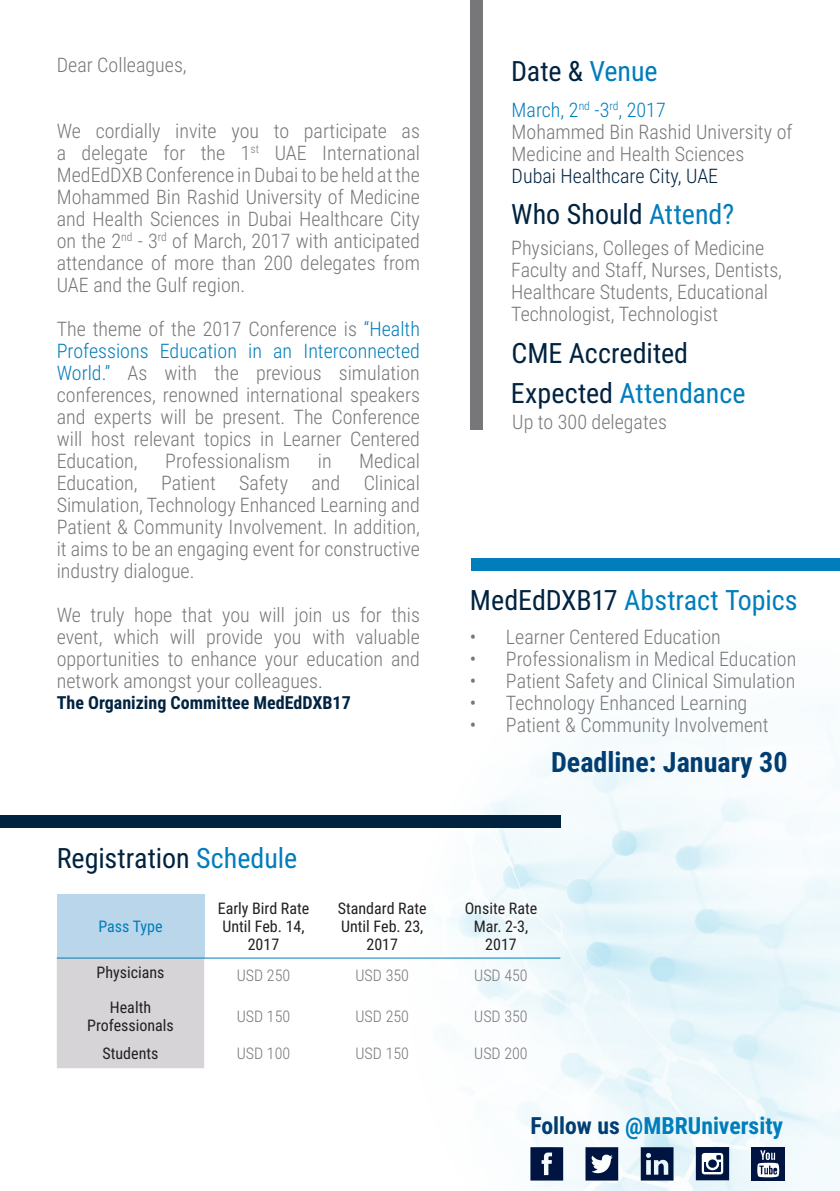
<style>
.page{position:relative;width:840px;height:1191px;background:#fff}
.page>*{position:absolute;margin:0;border:0;box-sizing:border-box;transform-origin:0 0}
.t1{font:28px "Roboto Condensed";color:#002340}
.t2{font:28px "Roboto Condensed";color:#007dbb}
.t3{font:700 28px "Roboto Condensed";color:#003d71}
.t4{font:700 23.6px "Roboto Condensed";color:#007dbb}
.t5{font:300 20px/22px "Roboto Condensed";color:#77777a;text-align:justify}
.t6{font:300 20px "Roboto Condensed";color:#002340}
.t7{font:300 20px "Roboto Condensed";color:#007dbb}
.t8{font:700 18px "Roboto Condensed";color:#002340}
.t9{font:16px/18px "Roboto Condensed";color:#231f20;text-align:center}
.t10{font:300 16px "Roboto Condensed";color:#77777a}
.t11{font:16px "Roboto Condensed";color:#007dbb}
.s1{color:#007dbb}
.s2{color:#002340}
.s3{color:#003d71}
</style>
<div class="page">
<img style="left:292px;top:716px;width:547px;height:475px">
<div style="left:469px;top:0;width:13px;height:429px;background:#77777a"></div>
<div style="left:471px;top:558px;width:368px;height:12px;background:#007dbb"></div>
<div style="left:0;top:815px;width:560px;height:13px;background:#002340"></div>
<div style="left:57px;top:894px;width:147px;height:64px;background:#bad6eb"></div>
<div style="left:57px;top:958px;width:147px;height:110px;background:#d6d4d6"></div>
<hr style="left:57px;top:957px;width:147px;height:1px;background:#007dbb">
<hr style="left:204px;top:957px;width:119px;height:1px;background:#007dbb">
<hr style="left:323px;top:957px;width:118px;height:1px;background:#007dbb">
<hr style="left:441px;top:957px;width:119px;height:1px;background:#007dbb">
<svg style="left:530px;top:1147px;width:33px;height:33px"></svg>
<svg style="left:640px;top:1147px;width:33px;height:33px"></svg>
<svg style="left:585px;top:1147px;width:33px;height:33px"></svg>
<svg style="left:695px;top:1147px;width:33px;height:33px"></svg>
<div style="left:751px;top:1147px;width:33px;height:33px;background:#001442"></div>
<svg style="left:757px;top:1150px;width:21px;height:27px"></svg>
<p class="t5" style="left:57px;top:53px;width:131px">Dear Colleagues,</p>
<p class="t5" style="left:57px;top:119px;width:364px">We cordially invite you to participate as a delegate for the 1<sup>st</sup> UAE International MedEdDXB Conference in Dubai to be held at the Mohammed Bin Rashid University of Medicine and Health Sciences in Dubai Healthcare City on the 2<sup>nd</sup> - 3<sup>rd</sup> of March, 2017 with anticipated attendance of more than 200 delegates from UAE and the Gulf region.</p>
<p class="t5" style="left:57px;top:317px;width:364px">The theme of the 2017 Conference is <span class="s1">“Health Professions Education in an Interconnected World.”</span> As with the previous simulation conferences, renowned international speakers and experts will be present. The Conference will host relevant topics in Learner Centered Education,</p>
<p class="t5" style="left:165px;top:449px;width:126px">Professionalism</p>
<p class="t5" style="left:317px;top:449px;width:15px">in</p>
<p class="t5" style="left:57px;top:449px;width:364px;text-indent:302px">Medical Education, Patient Safety and Clinical Simulation, Technology Enhanced Learning and Patient &amp; Community Involvement. In addition, it aims to be an engaging event for constructive industry dialogue.</p>
<p class="t5" style="left:57px;top:603px;width:364px">We truly hope that you will join us for this event, which will provide you with valuable opportunities to enhance your education and network amongst your colleagues.</p>
<p class="t8" style="left:57px;top:690px;width:295px">The Organizing Committee MedEdDXB17</p>
<p class="t1" style="left:57px;top:838px;width:242px">Registration <span class="s1">Schedule</span></p>
<p class="t11" style="left:98px;top:915px;width:66px">Pass Type</p>
<p class="t9" style="left:217px;top:898px;width:93px">Early Bird Rate</p>
<p class="t9" style="left:222px;top:916px;width:84px">Until Feb. 14,</p>
<p class="t9" style="left:247px;top:934px;width:33px">2017</p>
<p class="t9" style="left:337px;top:898px;width:90px">Standard Rate</p>
<p class="t9" style="left:341px;top:916px;width:84px">Until Feb. 23,<br>2017</p>
<p class="t1" style="left:511px;top:51px;width:148px">Date &amp; <span class="s1">Venue</span></p>
<p class="t7" style="left:511px;top:96px;width:155px">March, 2<sup>nd</sup> -3<sup>rd</sup>, 2017</p>
<p class="t5" style="left:511px;top:120px;width:282px">Mohammed Bin Rashid University of<br>Medicine and Health Sciences</p>
<p class="t6" style="left:511px;top:162px;width:208px">Dubai Healthcare City, UAE</p>
<p class="t1" style="left:511px;top:195px;width:224px">Who Should <span class="s1">Attend?</span></p>
<p class="t5" style="left:511px;top:236px;width:272px;text-align:left">Physicians, Colleges of Medicine Faculty and Staff, Nurses, Dentists, Healthcare Students, Educational Technologist, Technologist</p>
<p class="t1" style="left:511px;top:333px;width:178px">CME Accredited</p>
<p class="t2" style="left:510px;top:374px;width:236px"><span class="s2">Expected</span> Attendance</p>
<p class="t5" style="left:512px;top:410px;width:156px">Up to 300 delegates</p>
<p class="t2" style="left:469px;top:580px;width:329px"><span class="s2">MedEdDXB17</span> Abstract Topics</p>
<p class="t5" style="left:469px;top:625px;width:252px">• Learner Centered Education</p>
<p class="t5" style="left:469px;top:647px;width:328px">• Professionalism in Medical Education</p>
<p class="t5" style="left:469px;top:669px;width:326px">• Patient Safety and Clinical Simulation</p>
<p class="t5" style="left:469px;top:691px;width:279px">• Technology Enhanced Learning</p>
<p class="t5" style="left:469px;top:713px;width:300px">• Patient &amp; Community Involvement</p>
<p class="t3" style="left:550px;top:742px;width:238px">Deadline: January 30</p>
<p class="t9" style="left:464px;top:898px;width:74px">Onsite Rate</p>
<p class="t9" style="left:473px;top:916px;width:56px">Mar. 2-3,</p>
<p class="t9" style="left:485px;top:934px;width:33px">2017</p>
<p class="t9" style="left:96px;top:962px;width:69px">Physicians</p>
<p class="t10" style="left:237px;top:964px;width:55px">USD 250</p>
<p class="t10" style="left:355px;top:964px;width:55px">USD 350</p>
<p class="t10" style="left:474px;top:964px;width:55px">USD 450</p>
<p class="t9" style="left:110px;top:997px;width:43px">Health</p>
<p class="t9" style="left:87px;top:1015px;width:88px">Professionals</p>
<p class="t10" style="left:237px;top:1004px;width:55px">USD 150</p>
<p class="t10" style="left:355px;top:1004px;width:55px">USD 250</p>
<p class="t10" style="left:474px;top:1004px;width:55px">USD 350</p>
<p class="t9" style="left:102px;top:1043px;width:57px">Students</p>
<p class="t10" style="left:237px;top:1042px;width:55px">USD 100</p>
<p class="t10" style="left:355px;top:1042px;width:55px">USD 150</p>
<p class="t10" style="left:474px;top:1042px;width:55px">USD 200</p>
<p class="t4" style="left:530px;top:1109px;width:254px"><span class="s3">Follow us</span> @MBRUniversity</p>
</div>
